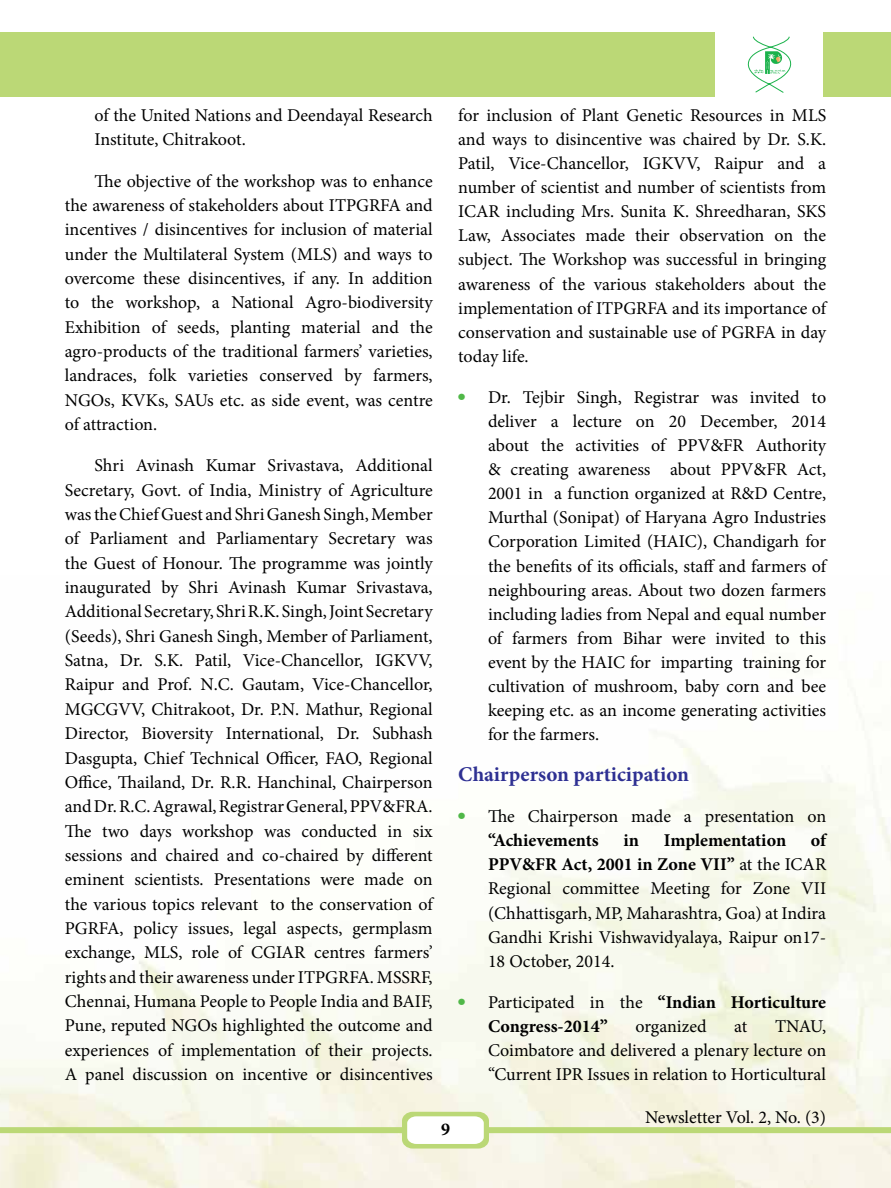
<style>
.page{position:relative;width:891px;height:1188px;background:#fff}
.page>*{position:absolute;margin:0;border:0;box-sizing:border-box;transform-origin:0 0}
.t1{font:700 21px "Minion Pro";letter-spacing:.01em;color:#2e3092}
.t2{font:18px/24.3px "Minion Pro";color:#000;text-align:justify}
.t3{font:700 18px/24.2px "Minion Pro";color:#000}
.s1{font-weight:700}
.s2{font-weight:400}
</style>
<div class="page">
<div style="left:824px;top:32px;width:67px;height:65px;background:#bbd876"></div>
<div style="left:0;top:32px;width:714px;height:65px;background:#bbd876"></div>
<svg style="left:0;top:1112px;width:891px;height:37px"></svg>
<svg style="left:747px;top:36px;width:45px;height:57px"></svg>
<p class="t2" style="left:95px;top:103px;width:340px">of the United Nations and Deendayal Research<br>Institute, Chitrakoot.</p>
<p class="t2" style="left:65px;top:169px;width:369px;text-indent:30px">The objective of the workshop was to enhance the awareness of stakeholders about ITPGRFA and incentives / disincentives for inclusion of material under the Multilateral System (MLS) and ways to overcome these disincentives, if any. In addition to the workshop, a National Agro-biodiversity Exhibition of seeds, planting material and the agro-products of the traditional farmers’ varieties, landraces, folk varieties conserved by farmers, NGOs, KVKs, SAUs etc. as side event, was centre of attraction.</p>
<p class="t2" style="left:65px;top:454px;width:369px;text-indent:30px">Shri Avinash Kumar Srivastava, Additional Secretary, Govt. of India, Ministry of Agriculture was the Chief Guest and Shri Ganesh Singh, Member of Parliament and Parliamentary Secretary was the Guest of Honour. The programme was jointly inaugurated by Shri Avinash Kumar Srivastava, Additional Secretary, Shri R.K. Singh, Joint Secretary (Seeds), Shri Ganesh Singh, Member of Parliament, Satna, Dr. S.K. Patil, Vice-Chancellor, IGKVV, Raipur and Prof. N.C. Gautam, Vice-Chancellor, MGCGVV, Chitrakoot, Dr. P.N. Mathur, Regional Director, Bioversity International, Dr. Subhash Dasgupta, Chief Technical Officer, FAO, Regional Office, Thailand, Dr. R.R. Hanchinal, Chairperson and Dr. R.C. Agrawal, Registrar General, PPV&amp;FRA.<br>The two days workshop was conducted in six sessions and chaired and co-chaired by different eminent scientists. Presentations were made on the various topics relevant to the conservation of PGRFA, policy issues, legal aspects, germplasm exchange, MLS, role of CGIAR centres farmers’ rights and their awareness under ITPGRFA. MSSRF, Chennai, Humana People to People India and BAIF, Pune, reputed NGOs highlighted the outcome and experiences of implementation of their projects.<br>A panel discussion on incentive or disincentives</p>
<p class="t2" style="left:458px;top:103px;width:369px">for inclusion of Plant Genetic Resources in MLS and ways to disincentive was chaired by Dr. S.K.<br>Patil, Vice-Chancellor, IGKVV, Raipur and a number of scientist and number of scientists from ICAR including Mrs. Sunita K. Shreedharan, SKS Law, Associates made their observation on the subject. The Workshop was successful in bringing awareness of the various stakeholders about the implementation of ITPGRFA and its importance of conservation and sustainable use of PGRFA in day today life.</p>
<p class="t2" style="left:488px;top:385px;width:340px;text-indent:-30px"><sup>●</sup> Dr. Tejbir Singh, Registrar was invited to deliver a lecture on 20 December, 2014 about the activities of PPV&amp;FR Authority &amp; creating awareness about PPV&amp;FR Act, 2001 in a function organized at R&amp;D Centre, Murthal (Sonipat) of Haryana Agro Industries Corporation Limited (HAIC), Chandigarh for the benefits of its officials, staff and farmers of neighbouring areas. About two dozen farmers including ladies from Nepal and equal number of farmers from Bihar were invited to this event by the HAIC for imparting training for cultivation of mushroom, baby corn and bee keeping etc. as an income generating activities for the farmers.</p>
<p class="t1" style="left:458px;top:760px;width:232px">Chairperson participation</p>
<p class="t2" style="left:488px;top:804px;width:340px;text-indent:-30px"><sup>●</sup> The Chairperson made a presentation on <span class="s1">“Achievements</span></p>
<p class="t2" style="left:488px;top:829px;width:341px;text-indent:323px"><span class="s1">of PPV&amp;FR Act, 2001 in Zone VII”</span> at the ICAR Regional committee Meeting for Zone VII (Chhattisgarh, MP, Maharashtra, Goa) at Indira Gandhi Krishi Vishwavidyalaya, Raipur on17- 18 October, 2014.</p>
<p class="t3" style="left:488px;top:990px;width:340px;text-indent:-30px"><sup>●</sup> <span class="s2">Participated in the</span> “Indian Horticulture<br>Congress-2014”</p>
<p class="t3" style="left:624px;top:828px;width:17px">in</p>
<p class="t3" style="left:664px;top:828px;width:124px">Implementation</p>
<p class="t2" style="left:635px;top:1014px;width:73px">organized</p>
<p class="t2" style="left:734px;top:1014px;width:15px">at</p>
<p class="t2" style="left:488px;top:1014px;width:340px;text-indent:287px">TNAU, Coimbatore and delivered a plenary lecture on “Current IPR Issues in relation to Horticultural</p>
<p class="t3" style="left:441px;top:1117px;width:10px">9</p>
<p class="t2" style="left:645px;top:1105px;width:183px">Newsletter Vol. 2, No. (3)</p>
</div>
